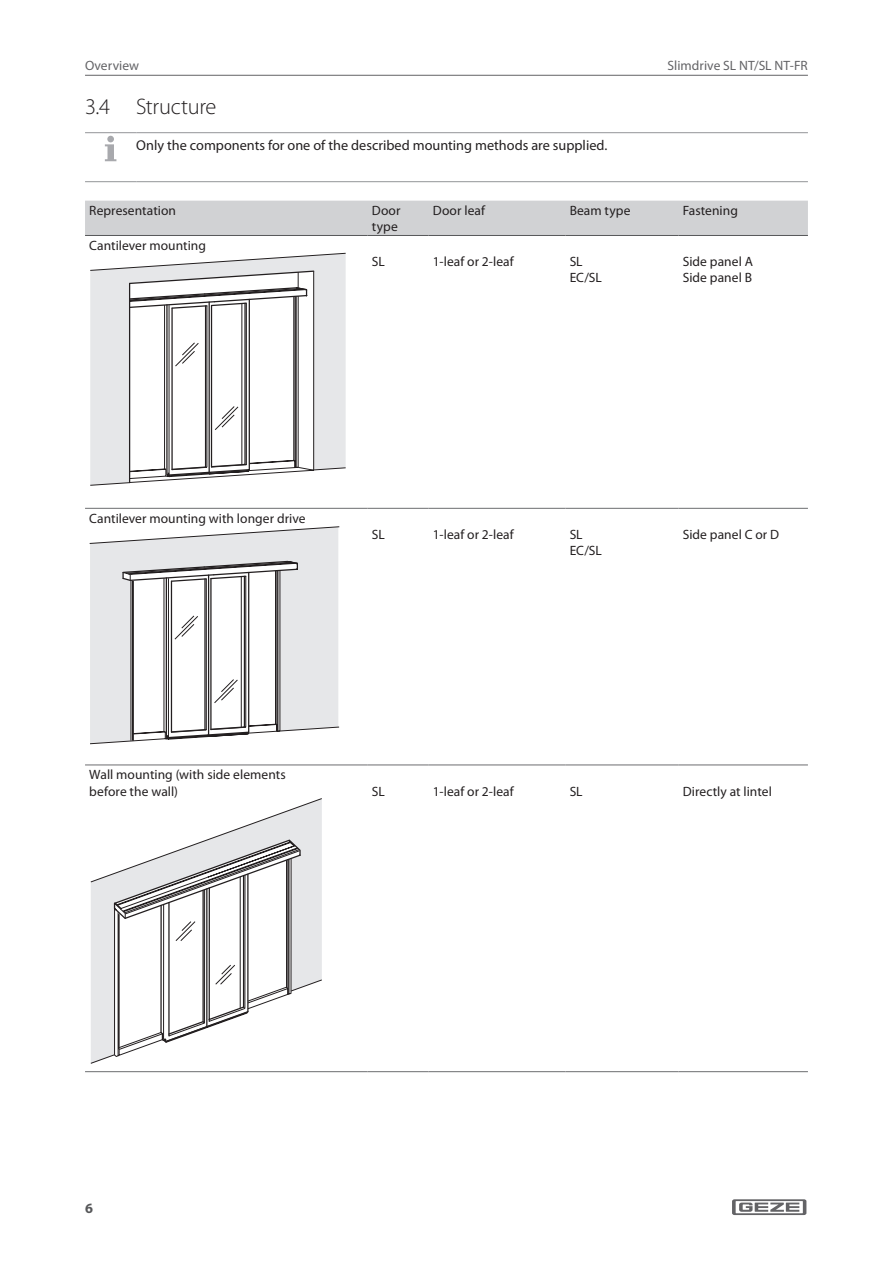
<style>
.page{position:relative;width:893px;height:1263px;background:#fff}
.page>*{position:absolute;margin:0;border:0;box-sizing:border-box;transform-origin:0 0}
.t1{font:300 22.5px "Myriad Pro";letter-spacing:-.01em;color:#231f20}
.t2{font:14.25px "Myriad Pro";color:#231f20}
.t3{font:700 14.25px "Myriad Pro";color:#57585a}
.t4{font:13.5px/16.2px "Myriad Pro";letter-spacing:.005em;color:#231f20}
.t5{font:13.5px "Myriad Pro";letter-spacing:.005em;color:#636366}
</style>
<div class="page">
<svg style="left:732px;top:1199px;width:74px;height:16px"></svg>
<hr style="left:85px;top:75px;width:723px;height:1px;background:#636366">
<hr style="left:85px;top:132px;width:51px;height:1px;background:#939598">
<hr style="left:85px;top:181px;width:51px;height:1px;background:#939598">
<hr style="left:136px;top:132px;width:672px;height:1px;background:#939598">
<hr style="left:136px;top:181px;width:672px;height:1px;background:#939598">
<div style="left:107px;top:136px;width:7px;height:6px;background:#a8a9ad;border-radius:50%"></div>
<svg style="left:105px;top:144px;width:11px;height:17px"></svg>
<div style="left:85px;top:201px;width:723px;height:34px;background:#d1d2d4"></div>
<hr style="left:85px;top:235px;width:283px;height:1px;background:#57585a">
<hr style="left:368px;top:235px;width:61px;height:1px;background:#57585a">
<hr style="left:429px;top:235px;width:136px;height:1px;background:#57585a">
<hr style="left:565px;top:235px;width:113px;height:1px;background:#57585a">
<hr style="left:678px;top:235px;width:130px;height:1px;background:#57585a">
<hr style="left:85px;top:508px;width:283px;height:1px;background:#6c6d70">
<hr style="left:368px;top:508px;width:61px;height:1px;background:#6c6d70">
<hr style="left:429px;top:508px;width:136px;height:1px;background:#6c6d70">
<hr style="left:565px;top:508px;width:113px;height:1px;background:#6c6d70">
<hr style="left:678px;top:508px;width:130px;height:1px;background:#6c6d70">
<hr style="left:85px;top:765px;width:283px;height:1px;background:#6c6d70">
<hr style="left:85px;top:1071px;width:283px;height:1px;background:#6c6d70">
<hr style="left:368px;top:765px;width:61px;height:1px;background:#6c6d70">
<hr style="left:368px;top:1071px;width:61px;height:1px;background:#6c6d70">
<hr style="left:429px;top:765px;width:136px;height:1px;background:#6c6d70">
<hr style="left:429px;top:1071px;width:136px;height:1px;background:#6c6d70">
<hr style="left:565px;top:765px;width:113px;height:1px;background:#6c6d70">
<hr style="left:565px;top:1071px;width:113px;height:1px;background:#6c6d70">
<hr style="left:678px;top:765px;width:130px;height:1px;background:#6c6d70">
<hr style="left:678px;top:1071px;width:130px;height:1px;background:#6c6d70">
<svg style="left:90px;top:253px;width:256px;height:19px"></svg>
<svg style="left:90px;top:272px;width:256px;height:214px"></svg>
<svg style="left:89px;top:526px;width:251px;height:34px"></svg>
<svg style="left:90px;top:560px;width:250px;height:184px"></svg>
<svg style="left:90px;top:798px;width:232px;height:266px"></svg>
<svg style="left:113px;top:839px;width:188px;height:218px"></svg>
<p class="t5" style="left:85px;top:57px;width:56px">Overview</p>
<h1 class="t1" style="left:85px;top:93px;width:133px">3.4 Structure</h1>
<p class="t2" style="left:136px;top:136px;width:473px">Only the components for one of the described mounting methods are supplied.</p>
<p class="t5" style="left:667px;top:57px;width:142px">Slimdrive SL NT/SL NT-FR</p>
<p class="t4" style="left:89px;top:202px;width:88px">Representation</p>
<p class="t4" style="left:372px;top:202px;width:30px">Door type</p>
<p class="t4" style="left:433px;top:202px;width:54px">Door leaf</p>
<p class="t4" style="left:570px;top:202px;width:62px">Beam type</p>
<p class="t4" style="left:683px;top:202px;width:57px">Fastening</p>
<p class="t4" style="left:89px;top:237px;width:118px">Cantilever mounting</p>
<p class="t4" style="left:372px;top:253px;width:14px">SL</p>
<p class="t4" style="left:433px;top:253px;width:82px">1-leaf or 2-leaf</p>
<p class="t4" style="left:570px;top:253px;width:34px">SL<br>EC/SL</p>
<p class="t4" style="left:683px;top:253px;width:72px">Side panel A<br>Side panel B</p>
<p class="t4" style="left:89px;top:510px;width:218px">Cantilever mounting with longer drive</p>
<p class="t4" style="left:372px;top:526px;width:14px">SL</p>
<p class="t4" style="left:433px;top:526px;width:82px">1-leaf or 2-leaf</p>
<p class="t4" style="left:570px;top:526px;width:34px">SL<br>EC/SL</p>
<p class="t4" style="left:683px;top:526px;width:98px">Side panel C or D</p>
<p class="t4" style="left:89px;top:766px;width:198px">Wall mounting (with side elements before the wall)</p>
<p class="t4" style="left:372px;top:783px;width:14px">SL</p>
<p class="t4" style="left:433px;top:783px;width:82px">1-leaf or 2-leaf</p>
<p class="t4" style="left:570px;top:783px;width:14px">SL</p>
<p class="t4" style="left:683px;top:783px;width:91px">Directly at lintel</p>
<p class="t3" style="left:85px;top:1198px;width:9px">6</p>
</div>
